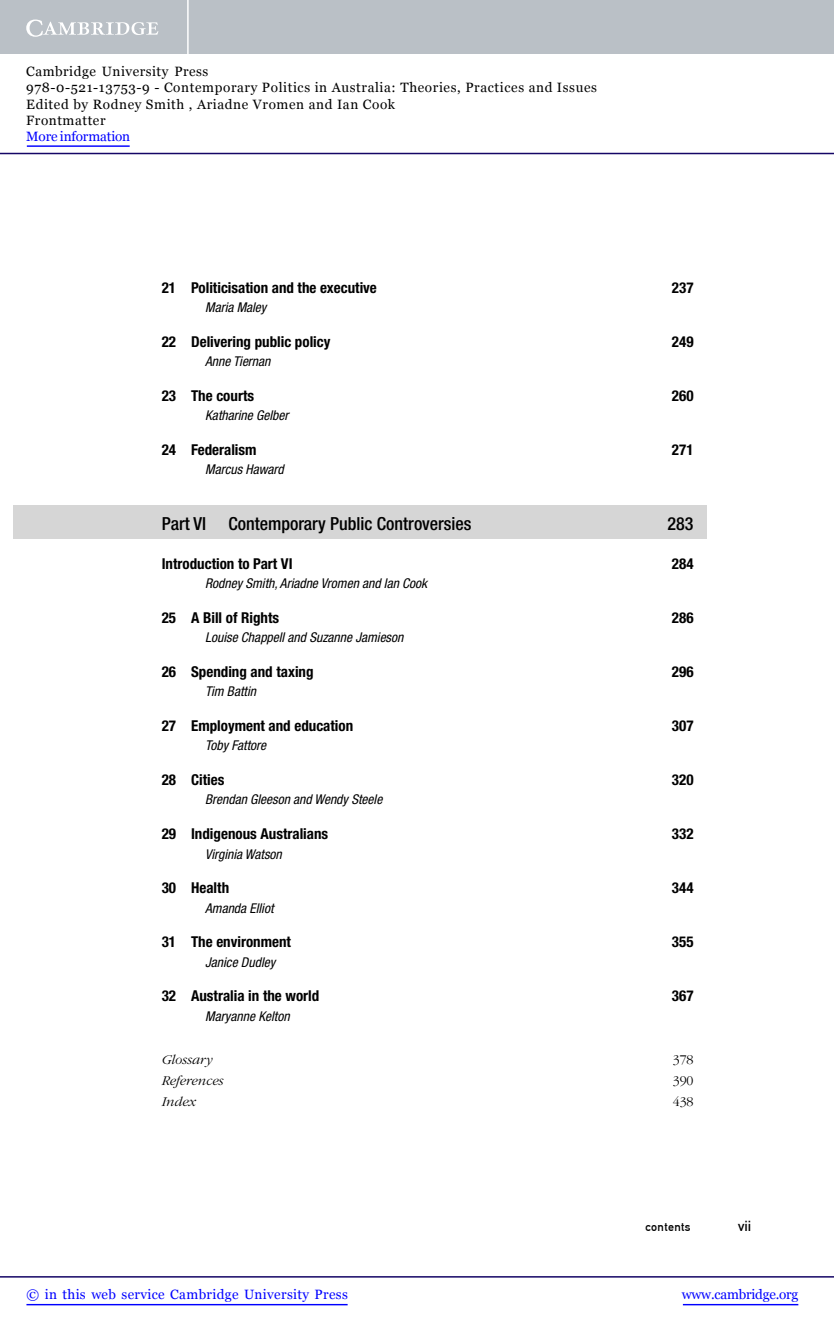
<style>
.page{position:relative;width:834px;height:1328px;background:#fff}
.page>*{position:absolute;margin:0;border:0;box-sizing:border-box;transform-origin:0 0}
.t1{font:500 condensed 18px "Helvetica Neue LT Std";color:#000}
.t2{font:700 condensed 15px "Helvetica Neue LT Std";color:#000}
.t3{font:14.25px "DIN1451 Mittelschrift";color:#000}
.t4{font:italic 300 13.8px "ITC Garamond Std";color:#000}
.t5{font:300 13.8px "ITC Garamond Std";color:#000}
.t6{font:italic condensed 13.5px "Helvetica Neue LT Std";color:#000}
.t7{font:13.5px/16.2px "Georgia";letter-spacing:.045em;color:#000}
.t8{font:13.5px "Georgia";letter-spacing:.025em;color:#00f}
.t9{font:13.5px "Georgia";letter-spacing:-.015em;color:#00f}
.t10{font:13.5px "Georgia";letter-spacing:-.01em;color:#00f}
.t11{font:12px "DIN1451 Mittelschrift";letter-spacing:.03em;color:#000}
</style>
<div class="page">
<div style="left:13px;top:505px;width:693px;height:34px;background:#d6d6d6"></div>
<div style="left:0;top:0;width:833px;height:54px;background:#bac0c6"></div>
<svg style="left:26px;top:20px;width:132px;height:17px"></svg>
<hr style="left:187px;top:0;width:2px;height:54px;background:#fff">
<hr style="left:0;top:153px;width:833px;height:1px;background:#150666">
<hr style="left:27px;top:145px;width:103px;height:2px;background:#00f">
<hr style="left:682px;top:1303px;width:116px;height:2px;background:#00f">
<hr style="left:0;top:1275px;width:833px;height:2px;background:#150666">
<hr style="left:26px;top:1303px;width:321px;height:2px;background:#00f">
<p class="t7" style="left:26px;top:64px;width:572px">Cambridge University Press<br>978-0-521-13753-9 - Contemporary Politics in Australia: Theories, Practices and Issues Edited by Rodney Smith , Ariadne Vromen and Ian Cook<br>Frontmatter</p>
<p class="t10" style="left:26px;top:128px;width:105px">More information</p>
<p class="t2" style="left:162px;top:282px;width:217px">21 Politicisation and the executive</p>
<p class="t2" style="left:671px;top:282px;width:23px">237</p>
<p class="t6" style="left:205px;top:302px;width:63px">Maria Maley</p>
<p class="t2" style="left:162px;top:336px;width:170px">22 Delivering public policy</p>
<p class="t2" style="left:671px;top:336px;width:23px">249</p>
<p class="t6" style="left:205px;top:356px;width:67px">Anne Tiernan</p>
<p class="t2" style="left:162px;top:390px;width:94px">23 The courts</p>
<p class="t2" style="left:671px;top:390px;width:23px">260</p>
<p class="t6" style="left:205px;top:410px;width:85px">Katharine Gelber</p>
<p class="t2" style="left:162px;top:444px;width:96px">24 Federalism</p>
<p class="t2" style="left:671px;top:444px;width:23px">271</p>
<p class="t6" style="left:205px;top:464px;width:80px">Marcus Haward</p>
<p class="t1" style="left:162px;top:517px;width:311px">Part VI Contemporary Public Controversies</p>
<p class="t1" style="left:667px;top:517px;width:27px">283</p>
<p class="t2" style="left:162px;top:558px;width:132px">Introduction to Part VI</p>
<p class="t2" style="left:671px;top:558px;width:23px">284</p>
<p class="t6" style="left:205px;top:578px;width:223px">Rodney Smith, Ariadne Vromen and Ian Cook</p>
<p class="t2" style="left:162px;top:612px;width:119px">25 A Bill of Rights</p>
<p class="t2" style="left:671px;top:612px;width:23px">286</p>
<p class="t6" style="left:205px;top:632px;width:200px">Louise Chappell and Suzanne Jamieson</p>
<p class="t2" style="left:162px;top:666px;width:153px">26 Spending and taxing</p>
<p class="t2" style="left:671px;top:666px;width:23px">296</p>
<p class="t6" style="left:205px;top:686px;width:52px">Tim Battin</p>
<p class="t2" style="left:162px;top:720px;width:193px">27 Employment and education</p>
<p class="t2" style="left:671px;top:720px;width:23px">307</p>
<p class="t6" style="left:205px;top:740px;width:63px">Toby Fattore</p>
<p class="t2" style="left:162px;top:774px;width:64px">28 Cities</p>
<p class="t2" style="left:671px;top:774px;width:23px">320</p>
<p class="t6" style="left:205px;top:794px;width:179px">Brendan Gleeson and Wendy Steele</p>
<p class="t2" style="left:162px;top:828px;width:168px">29 Indigenous Australians</p>
<p class="t2" style="left:671px;top:828px;width:23px">332</p>
<p class="t6" style="left:205px;top:848px;width:78px">Virginia Watson</p>
<p class="t2" style="left:162px;top:882px;width:69px">30 Health</p>
<p class="t2" style="left:671px;top:882px;width:23px">344</p>
<p class="t6" style="left:205px;top:902px;width:70px">Amanda Elliot</p>
<p class="t2" style="left:162px;top:936px;width:131px">31 The environment</p>
<p class="t2" style="left:671px;top:936px;width:23px">355</p>
<p class="t6" style="left:205px;top:956px;width:71px">Janice Dudley</p>
<p class="t2" style="left:162px;top:990px;width:159px">32 Australia in the world</p>
<p class="t2" style="left:671px;top:990px;width:23px">367</p>
<p class="t6" style="left:205px;top:1010px;width:86px">Maryanne Kelton</p>
<p class="t4" style="left:162px;top:1054px;width:52px">Glossary</p>
<p class="t5" style="left:672px;top:1054px;width:22px">378</p>
<p class="t4" style="left:162px;top:1075px;width:63px">References</p>
<p class="t5" style="left:672px;top:1075px;width:22px">390</p>
<p class="t4" style="left:162px;top:1096px;width:36px">Index</p>
<p class="t5" style="left:672px;top:1096px;width:22px">438</p>
<p class="t11" style="left:645px;top:1221px;width:47px">contents</p>
<p class="t3" style="left:738px;top:1220px;width:15px">vii</p>
<p class="t8" style="left:26px;top:1285px;width:323px">© in this web service Cambridge University Press</p>
<p class="t9" style="left:681px;top:1285px;width:118px">www.cambridge.org</p>
</div>
